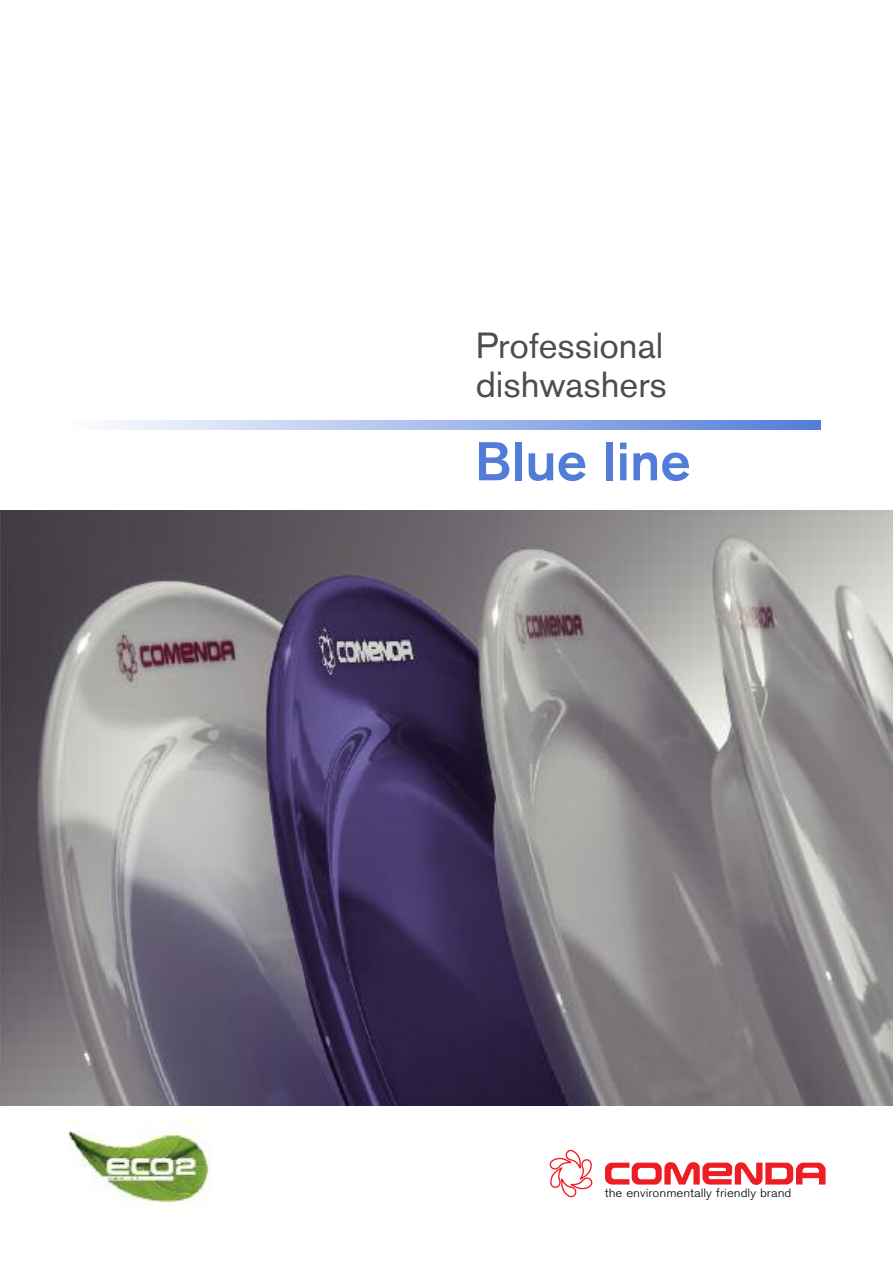
<style>
.page{position:relative;width:893px;height:1263px;background:#fff}
.page>*{position:absolute;margin:0;border:0;box-sizing:border-box;transform-origin:0 0}
.t1{font:500 54px "Akzidenz Grotesk BE";color:#537cd8}
.t2{font:36px/39px "Akzidenz Grotesk BE";color:#4d4d4d}
.t3{font:300 12px "Akzidenz Grotesk BE";color:#000;scale:1.1 1}
</style>
<div class="page">
<img style="left:0;top:510px;width:893px;height:596px">
<svg style="left:109px;top:420px;width:711px;height:9px;background:#a3b9ea"></svg>
<svg style="left:550px;top:1150px;width:43px;height:48px"></svg>
<svg style="left:605px;top:1162px;width:220px;height:23px"></svg>
<img style="left:68px;top:1120px;width:142px;height:91px">
<h2 class="t2" style="left:476px;top:330px;width:193px">Professional dishwashers</h2>
<h1 class="t1" style="left:475px;top:442px;width:218px">Blue line</h1>
<p class="t3" style="left:605px;top:1188px;width:171px">the environmentally friendly brand</p>
</div>
